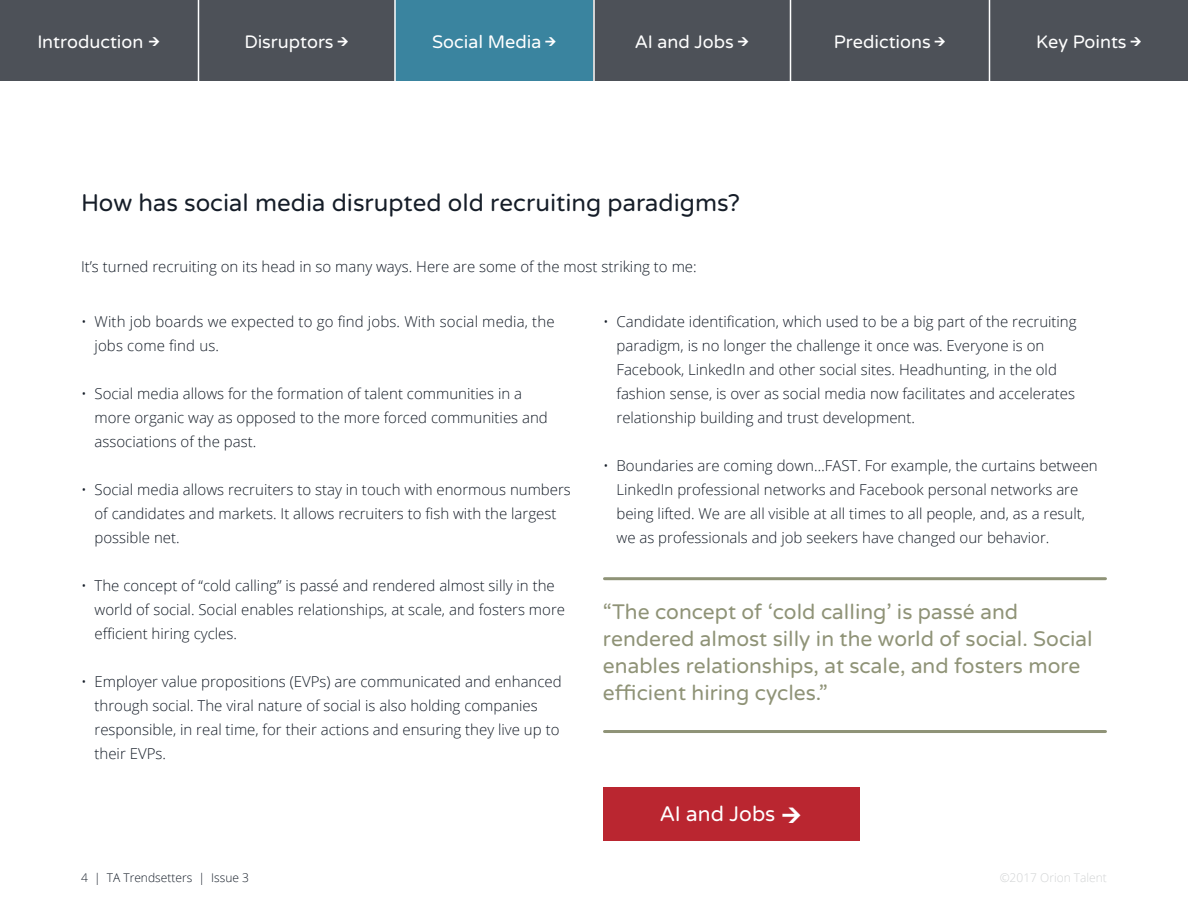
<style>
.page{position:relative;width:1188px;height:918px;background:#fff}
.page>*{position:absolute;margin:0;border:0;box-sizing:border-box;transform-origin:0 0}
.t1{font:24px "Varela Round";color:#151d28}
.t2{font:21px/27px "Varela Round";color:#8f9377}
.t3{font:21px "Varela Round";color:#fff}
.t4{font:18px "Varela Round";color:#fff}
.t5{font:300 15px/24px "Open Sans";color:#151d28}
.t6{font:300 12px "Open Sans";color:#151d28}
.t7{font:300 12px "Open Sans";color:#d1d3d4}
</style>
<div class="page">
<div style="left:603px;top:788px;width:257px;height:54px;background:#ba2630"></div>
<hr style="left:604px;top:577px;width:501px;height:3px;background:#8f9377">
<hr style="left:604px;top:730px;width:501px;height:3px;background:#8f9377">
<div style="left:0;top:0;width:198px;height:80px;background:#4d5158"></div>
<div style="left:198px;top:0;width:198px;height:80px;background:#4d5158"></div>
<div style="left:396px;top:0;width:197px;height:80px;background:#3a849f"></div>
<div style="left:593px;top:0;width:198px;height:80px;background:#4d5158"></div>
<div style="left:791px;top:0;width:198px;height:80px;background:#4d5158"></div>
<hr style="left:198px;top:0;width:1px;height:84px;background:#fff">
<hr style="left:394px;top:0;width:2px;height:84px;background:#fff">
<hr style="left:593px;top:0;width:2px;height:84px;background:#fff">
<hr style="left:790px;top:0;width:1px;height:84px;background:#fff">
<div style="left:990px;top:0;width:198px;height:80px;background:#4d5158"></div>
<p class="t4" style="left:37px;top:31px;width:108px">Introduction</p>
<p class="t4" style="left:244px;top:31px;width:91px">Disruptors</p>
<p class="t4" style="left:432px;top:31px;width:111px">Social Media</p>
<p class="t4" style="left:635px;top:31px;width:100px">AI and Jobs</p>
<p class="t4" style="left:834px;top:31px;width:98px">Predictions</p>
<p class="t4" style="left:1036px;top:31px;width:92px">Key Points</p>
<h1 class="t1" style="left:81px;top:189px;width:661px">How has social media disrupted old recruiting paradigms?</h1>
<p class="t5" style="left:81px;top:255px;width:617px">It’s turned recruiting on its head in so many ways. Here are some of the most striking to me:</p>
<p class="t5" style="left:94px;top:309px;width:462px;text-indent:-14px">• With job boards we expected to go find jobs. With social media, the jobs come find us.</p>
<p class="t5" style="left:94px;top:381px;width:455px;text-indent:-14px">• Social media allows for the formation of talent communities in a more organic way as opposed to the more forced communities and associations of the past.</p>
<p class="t5" style="left:94px;top:477px;width:478px;text-indent:-14px">• Social media allows recruiters to stay in touch with enormous numbers of candidates and markets. It allows recruiters to fish with the largest possible net.</p>
<p class="t5" style="left:94px;top:573px;width:472px;text-indent:-14px">• The concept of “cold calling” is passé and rendered almost silly in the world of social. Social enables relationships, at scale, and fosters more efficient hiring cycles.</p>
<p class="t5" style="left:94px;top:669px;width:469px;text-indent:-14px">• Employer value propositions (EVPs) are communicated and enhanced through social. The viral nature of social is also holding companies responsible, in real time, for their actions and ensuring they live up to their EVPs.</p>
<p class="t5" style="left:617px;top:309px;width:462px;text-indent:-14px">• Candidate identification, which used to be a big part of the recruiting paradigm, is no longer the challenge it once was. Everyone is on Facebook, LinkedIn and other social sites. Headhunting, in the old fashion sense, is over as social media now facilitates and accelerates relationship building and trust development.</p>
<p class="t5" style="left:617px;top:453px;width:483px;text-indent:-14px">• Boundaries are coming down…FAST. For example, the curtains between LinkedIn professional networks and Facebook personal networks are being lifted. We are all visible at all times to all people, and, as a result, we as professionals and job seekers have changed our behavior.</p>
<h2 class="t2" style="left:603px;top:599px;width:491px">“The concept of ‘cold calling’ is passé and rendered almost silly in the world of social. Social enables relationships, at scale, and fosters more efficient hiring cycles.”</h2>
<h2 class="t3" style="left:660px;top:802px;width:117px">AI and Jobs</h2>
<p class="t6" style="left:81px;top:870px;width:170px">4 | TA Trendsetters | Issue 3</p>
<p class="t7" style="left:1000px;top:870px;width:109px">©2017 Orion Talent</p>
</div>
